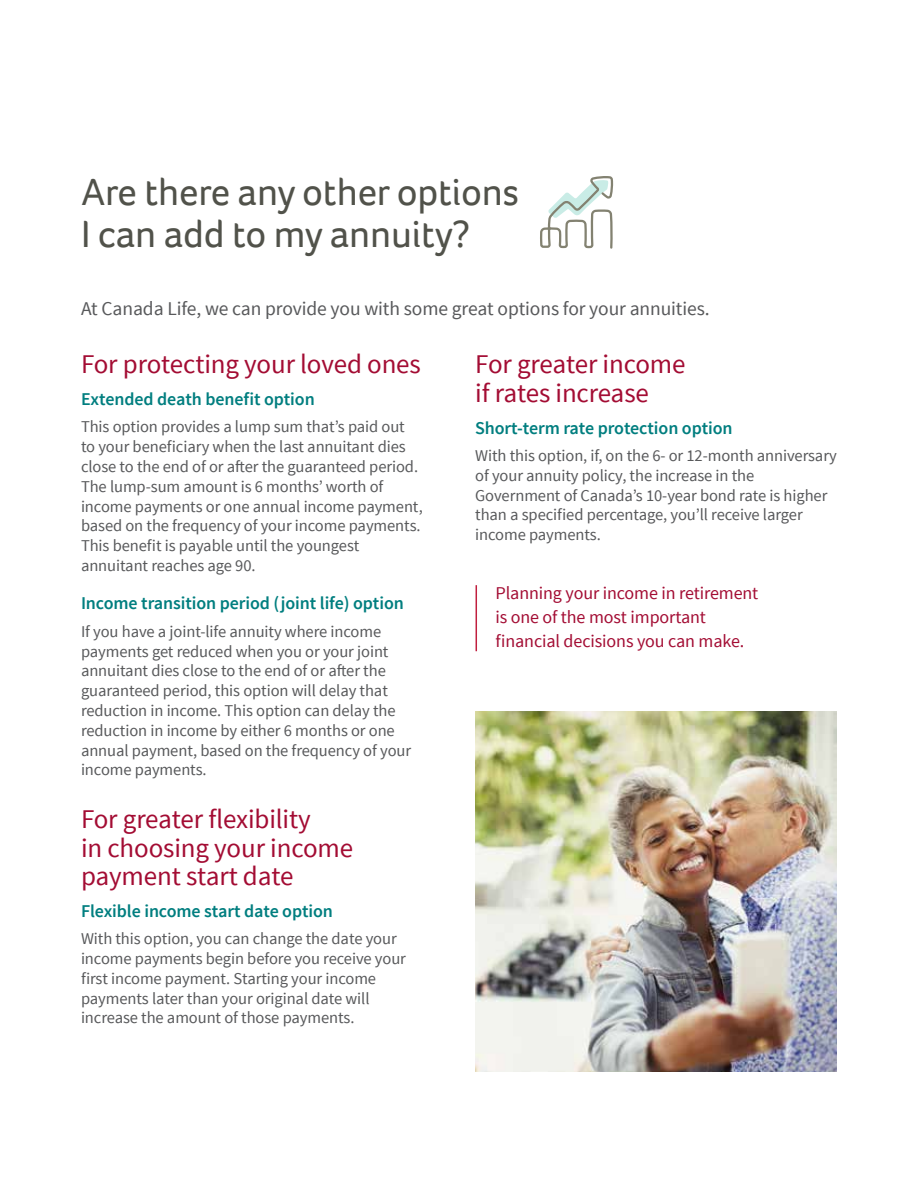
<style>
.page{position:relative;width:918px;height:1188px;background:#fff}
.page>*{position:absolute;margin:0;border:0;box-sizing:border-box;transform-origin:0 0}
.t1{font:39px/42px "Foco";letter-spacing:-.005em;color:#51524a}
.t2{font:27px/28.5px "Source Sans Pro";letter-spacing:-.005em;color:#a30c33}
.t3{font:19.5px "Source Sans Pro";letter-spacing:-.005em;color:#58595b}
.t4{font:600 18px "Source Sans Pro";letter-spacing:-.005em;color:#007e7f}
.t5{font:18px/24px "Source Sans Pro";letter-spacing:-.005em;color:#a30c33}
.t6{font:16.5px/19.8px "Source Sans Pro";letter-spacing:-.005em;color:#58595b}
</style>
<div class="page">
<hr style="left:476px;top:585px;width:1px;height:66px;background:#c01f3f">
<svg style="left:540px;top:176px;width:74px;height:73px"></svg>
<img style="left:475px;top:712px;width:362px;height:360px">
<h1 class="t1" style="left:81px;top:170px;width:440px">Are there any other options<br>I can add to my annuity?</h1>
<p class="t3" style="left:81px;top:297px;width:630px">At Canada Life, we can provide you with some great options for your annuities.</p>
<h2 class="t2" style="left:81px;top:351px;width:341px">For protecting your loved ones</h2>
<p class="t4" style="left:81px;top:388px;width:235px">Extended death benefit option</p>
<p class="t6" style="left:81px;top:417px;width:343px">This option provides a lump sum that’s paid out to your beneficiary when the last annuitant dies close to the end of or after the guaranteed period.<br>The lump-sum amount is 6 months’ worth of income payments or one annual income payment, based on the frequency of your income payments.<br>This benefit is payable until the youngest annuitant reaches age 90.</p>
<p class="t4" style="left:81px;top:592px;width:324px">Income transition period (joint life) option</p>
<p class="t6" style="left:81px;top:622px;width:332px">If you have a joint-life annuity where income payments get reduced when you or your joint annuitant dies close to the end of or after the guaranteed period, this option will delay that reduction in income. This option can delay the reduction in income by either 6 months or one annual payment, based on the frequency of your income payments.</p>
<h2 class="t2" style="left:81px;top:806px;width:274px">For greater flexibility<br>in choosing your income payment start date</h2>
<p class="t4" style="left:81px;top:900px;width:254px">Flexible income start date option</p>
<p class="t6" style="left:81px;top:929px;width:326px">With this option, you can change the date your income payments begin before you receive your first income payment. Starting your income payments later than your original date will increase the amount of those payments.</p>
<h2 class="t2" style="left:475px;top:351px;width:212px">For greater income if rates increase</h2>
<p class="t4" style="left:475px;top:416px;width:259px">Short-term rate protection option</p>
<p class="t6" style="left:475px;top:446px;width:363px">With this option, if, on the 6- or 12-month anniversary of your annuity policy, the increase in the Government of Canada’s 10-year bond rate is higher than a specified percentage, you’ll receive larger income payments.</p>
<p class="t5" style="left:495px;top:582px;width:264px">Planning your income in retirement is one of the most important financial decisions you can make.</p>
</div>
